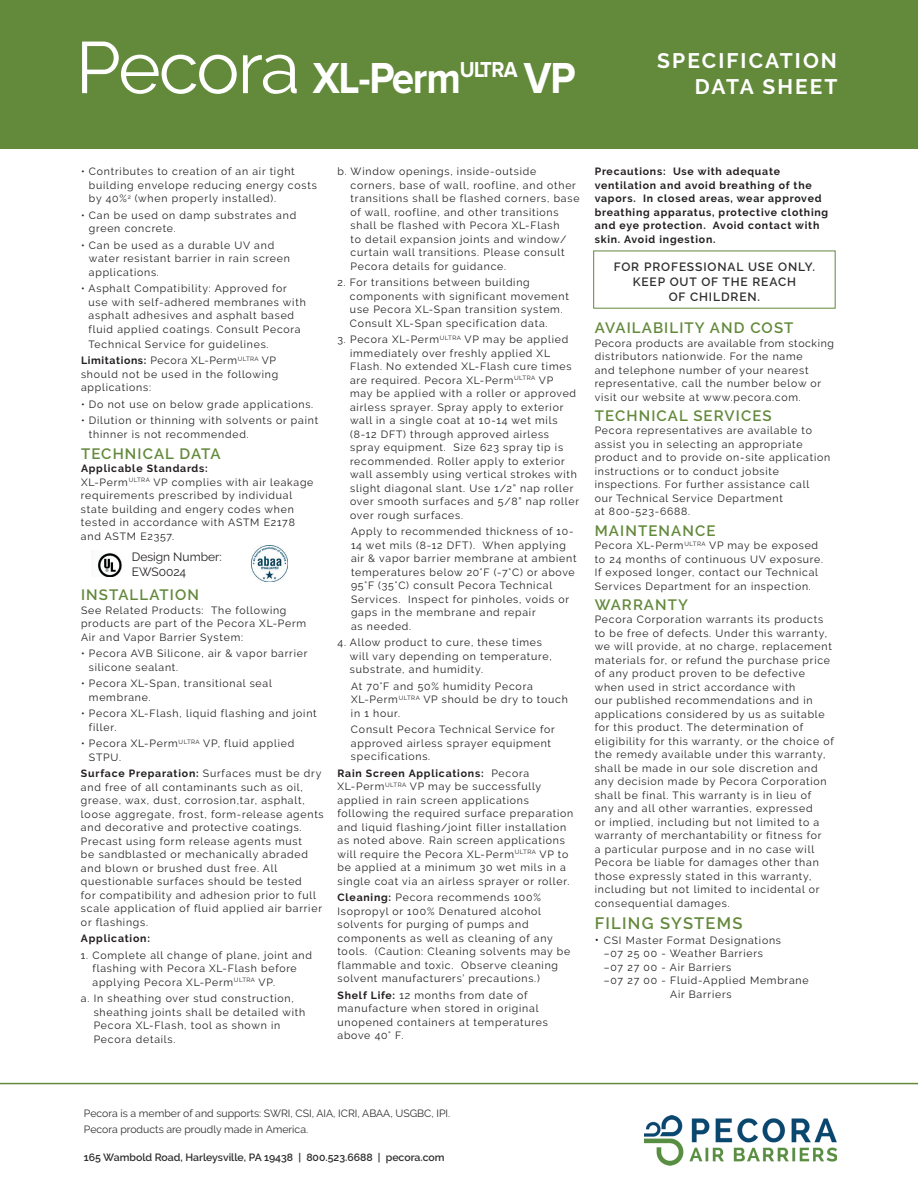
<style>
.page{position:relative;width:918px;height:1188px;background:#fff}
.page>*{position:absolute;margin:0;border:0;box-sizing:border-box;transform-origin:0 0}
.t1{font:700 45px "Proxima Nova";letter-spacing:-.03em;color:#fff;scale:.9 1}
.t2{font:700 21px/25.2px "Raleway";letter-spacing:.1em;color:#fff;text-align:right}
.t3{font:600 16.5px "Raleway";letter-spacing:.075em;color:#63893b}
.t4{font:600 15px "Raleway";letter-spacing:.075em;color:#63893b}
.t5{font:600 12px/15px "Raleway";letter-spacing:.075em;color:#2e2f2e;text-align:center}
.t6{font:12px/14.4px "Raleway";color:#231f20}
.t7{font:10.5px/13.5px "Raleway";letter-spacing:.075em;color:#231f20}
.t8{font:700 10.5px/13.5px "Raleway";letter-spacing:.075em;color:#231f20}
.t9{font:10.5px/15.9px "Raleway";color:#2e2f2e}
.t10{font:600 10.5px "Raleway";color:#2e2f2e}
.s1{font-family:"Raleway";font-weight:400;font-size:72.75px}
.s2{font-weight:700}
.s3{font-size:12px}
</style>
<div class="page">
<div style="left:0;top:0;width:918px;height:148px;background:#63893b"></div>
<hr style="left:0;top:1083px;width:918px;height:1px;background:#63893b">
<img style="left:98px;top:553px;width:24px;height:24px">
<img style="left:252px;top:546px;width:36px;height:36px">
<img style="left:644px;top:1116px;width:193px;height:49px">
<h1 class="t1" style="left:76px;top:58px;width:557px"><span class="s1">Pecora</span> XL-Perm<sup>ULTRA</sup> VP</h1>
<h2 class="t2" style="left:657px;top:48px;width:182px">SPECIFICATION<br>DATA SHEET</h2>
<p class="t7" style="left:89px;top:165px;width:229px;text-indent:-8px">• Contributes to creation of an air tight building envelope reducing energy costs by 40%<sup>2</sup> (when properly installed).</p>
<p class="t7" style="left:89px;top:208px;width:209px;text-indent:-8px">• Can be used on damp substrates and green concrete.</p>
<p class="t7" style="left:89px;top:238px;width:202px;text-indent:-8px">• Can be used as a durable UV and water resistant barrier in rain screen applications.</p>
<p class="t7" style="left:89px;top:282px;width:219px;text-indent:-8px">• Asphalt Compatibility: Approved for use with self-adhered membranes with asphalt adhesives and asphalt based fluid applied coatings. Consult Pecora</p>
<p class="t7" style="left:81px;top:336px;width:197px;line-height:16.5px;text-align:center">Technical Service for guidelines.<br><span class="s2">Limitations:</span> Pecora XL-Perm<sup>ULTRA</sup> VP</p>
<p class="t7" style="left:81px;top:367px;width:199px">should not be used in the following applications:</p>
<p class="t7" style="left:81px;top:397px;width:234px">• Do not use on below grade applications.</p>
<p class="t7" style="left:89px;top:414px;width:231px;text-indent:-8px">• Dilution or thinning with solvents or paint thinner is not recommended.</p>
<h3 class="t4" style="left:81px;top:445px;width:141px">TECHNICAL DATA</h3>
<p class="t7" style="left:81px;top:462px;width:234px"><span class="s2">Applicable Standards:<br></span>XL-Perm<sup>ULTRA</sup> VP complies with air leakage requirements prescribed by individual state building and engery codes when tested in accordance with ASTM E2178 and ASTM E2357.</p>
<p class="t6" style="left:132px;top:550px;width:91px">Design Number:<br>EWS0024</p>
<h3 class="t4" style="left:81px;top:586px;width:120px">INSTALLATION</h3>
<p class="t7" style="left:81px;top:603px;width:227px">See Related Products: The following products are part of the Pecora XL-Perm<br>Air and Vapor Barrier System:</p>
<p class="t7" style="left:89px;top:647px;width:220px;text-indent:-8px">• Pecora AVB Silicone, air &amp; vapor barrier silicone sealant.</p>
<p class="t7" style="left:89px;top:677px;width:184px;text-indent:-8px">• Pecora XL-Span, transitional seal membrane.</p>
<p class="t7" style="left:89px;top:707px;width:229px;text-indent:-8px">• Pecora XL-Flash, liquid flashing and joint filler.</p>
<p class="t7" style="left:89px;top:737px;width:207px;text-indent:-8px">• Pecora XL-Perm<sup>ULTRA</sup> VP, fluid applied<br>STPU.</p>
<p class="t7" style="left:81px;top:767px;width:244px"><span class="s2">Surface Preparation:</span> Surfaces must be dry and free of all contaminants such as oil, grease, wax, dust, corrosion,tar, asphalt, loose aggregate, frost, form-release agents and decorative and protective coatings.<br>Precast using form release agents must<br>be sandblasted or mechanically abraded and blown or brushed dust free. All questionable surfaces should be tested<br>for compatibility and adhesion prior to full scale application of fluid applied air barrier or flashings.</p>
<p class="t8" style="left:81px;top:932px;width:70px">Application:</p>
<p class="t7" style="left:93px;top:948px;width:221px;text-indent:-12px">1. Complete all change of plane, joint and flashing with Pecora XL-Flash before applying Pecora XL-Perm<sup>ULTRA</sup> VP.</p>
<p class="t7" style="left:94px;top:992px;width:213px;text-indent:-13px">a. In sheathing over stud construction, sheathing joints shall be detailed with<br>Pecora XL-Flash, tool as shown in<br>Pecora details.</p>
<p class="t7" style="left:351px;top:165px;width:230px;text-indent:-13px">b. Window openings, inside-outside corners, base of wall, roofline, and other transitions shall be flashed corners, base of wall, roofline, and other transitions shall be flashed with Pecora XL-Flash<br>to detail expansion joints and window/ curtain wall transitions. Please consult Pecora details for guidance.</p>
<p class="t7" style="left:350px;top:276px;width:220px;text-indent:-12px">2. For transitions between building components with significant movement use Pecora XL-Span transition system.<br>Consult XL-Span specification data.</p>
<p class="t7" style="left:350px;top:333px;width:230px;text-indent:-13px">3. Pecora XL-Perm<sup>ULTRA</sup> VP may be applied immediately over freshly applied XL Flash. No extended XL-Flash cure times are required. Pecora XL-Perm<sup>ULTRA</sup> VP<br>may be applied with a roller or approved airless sprayer. Spray apply to exterior wall in a single coat at 10-14 wet mils (8-12 DFT) through approved airless spray equipment. Size 623 spray tip is recommended. Roller apply to exterior wall assembly using vertical strokes with slight diagonal slant. Use 1/2” nap roller over smooth surfaces and 5/8” nap roller over rough surfaces.</p>
<p class="t7" style="left:351px;top:525px;width:227px">Apply to recommended thickness of 10- 14 wet mils (8-12 DFT). When applying air &amp; vapor barrier membrane at ambient temperatures below 20°F (-7°C) or above 95°F (35°C) consult Pecora Technical Services. Inspect for pinholes, voids or gaps in the membrane and repair<br>as needed.</p>
<p class="t7" style="left:350px;top:636px;width:203px;text-indent:-12px">4. Allow product to cure, these times will vary depending on temperature, substrate, and humidity.</p>
<p class="t7" style="left:351px;top:679px;width:218px">At 70°F and 50% humidity Pecora<br>XL- Perm<sup>ULTRA</sup> VP should be dry to touch in 1 hour.</p>
<p class="t7" style="left:351px;top:723px;width:205px">Consult Pecora Technical Service for approved airless sprayer equipment specifications.</p>
<p class="t7" style="left:337px;top:766px;width:237px"><span class="s2">Rain Screen Applications:</span> Pecora XL-Perm<sup>ULTRA</sup> VP may be successfully applied in rain screen applications following the required surface preparation and liquid flashing/joint filler installation as noted above. Rain screen applications will require the Pecora XL-Perm<sup>ULTRA</sup> VP to be applied at a minimum 30 wet mils in a single coat via an airless sprayer or roller.</p>
<p class="t7" style="left:337px;top:891px;width:234px"><span class="s2">Cleaning:</span> Pecora recommends 100% Isopropyl or 100% Denatured alcohol solvents for purging of pumps and components as well as cleaning of any tools. (Caution: Cleaning solvents may be flammable and toxic. Observe cleaning solvent manufacturers’ precautions.)</p>
<p class="t7" style="left:337px;top:988px;width:212px"><span class="s2">Shelf Life:</span> 12 months from date of manufacture when stored in original unopened containers at temperatures above 40° F.</p>
<p class="t8" style="left:595px;top:165px;width:235px">Precautions: Use with adequate ventilation and avoid breathing of the vapors. In closed areas, wear approved breathing apparatus, protective clothing and eye protection. Avoid contact with skin. Avoid ingestion.</p>
<p class="t5" style="left:614px;top:259px;width:203px">FOR PROFESSIONAL USE ONLY.<br>KEEP OUT OF THE REACH<br>OF CHILDREN.</p>
<h3 class="t4" style="left:595px;top:319px;width:200px">AVAILABILITY AND COST</h3>
<p class="t7" style="left:595px;top:336px;width:241px">Pecora products are available from stocking distributors nationwide. For the name<br>and telephone number of your nearest representative, call the number below or visit our website at www.pecora.com.</p>
<h3 class="t4" style="left:595px;top:407px;width:178px">TECHNICAL SERVICES</h3>
<p class="t7" style="left:595px;top:424px;width:237px">Pecora representatives are available to assist you in selecting an appropriate product and to provide on-site application instructions or to conduct jobsite inspections. For further assistance call<br>our Technical Service Department<br>at 800-523-6688.</p>
<h3 class="t4" style="left:595px;top:522px;width:122px">MAINTENANCE</h3>
<p class="t7" style="left:595px;top:539px;width:230px">Pecora XL-Perm<sup>ULTRA</sup> VP may be exposed to 24 months of continuous UV exposure.<br>If exposed longer, contact our Technical Services Department for an inspection.</p>
<h3 class="t4" style="left:595px;top:596px;width:95px">WARRANTY</h3>
<p class="t7" style="left:595px;top:613px;width:241px">Pecora Corporation warrants its products to be free of defects. Under this warranty, we will provide, at no charge, replacement materials for, or refund the purchase price of any product proven to be defective when used in strict accordance with<br>our published recommendations and in applications considered by us as suitable for this product. The determination of eligibility for this warranty, or the choice of the remedy available under this warranty, shall be made in our sole discretion and any decision made by Pecora Corporation shall be final. This warranty is in lieu of<br>any and all other warranties, expressed<br>or implied, including but not limited to a warranty of merchantability or fitness for<br>a particular purpose and in no case will Pecora be liable for damages other than those expressly stated in this warranty, including but not limited to incidental or consequential damages.</p>
<h3 class="t3" style="left:595px;top:913px;width:149px">FILING SYSTEMS</h3>
<p class="t7" style="left:595px;top:933px;width:188px"><span class="s3">•</span> CSI Master Format Designations</p>
<p class="t7" style="left:604px;top:947px;width:161px">–07 25 00 - Weather Barriers</p>
<p class="t7" style="left:604px;top:960px;width:129px">–07 27 00 - Air Barriers</p>
<p class="t7" style="left:604px;top:974px;width:206px">–07 27 00 - Fluid-Applied Membrane</p>
<p class="t7" style="left:670px;top:987px;width:63px">Air Barriers</p>
<p class="t9" style="left:84px;top:1105px;width:368px">Pecora is a member of and supports: SWRI, CSI, AIA, ICRI, ABAA, USGBC, IPI.<br>Pecora products are proudly made in America.</p>
<p class="t10" style="left:84px;top:1151px;width:362px">165 Wambold Road, Harleysville, PA 19438 | 800.523.6688 | pecora.com</p>
</div>
